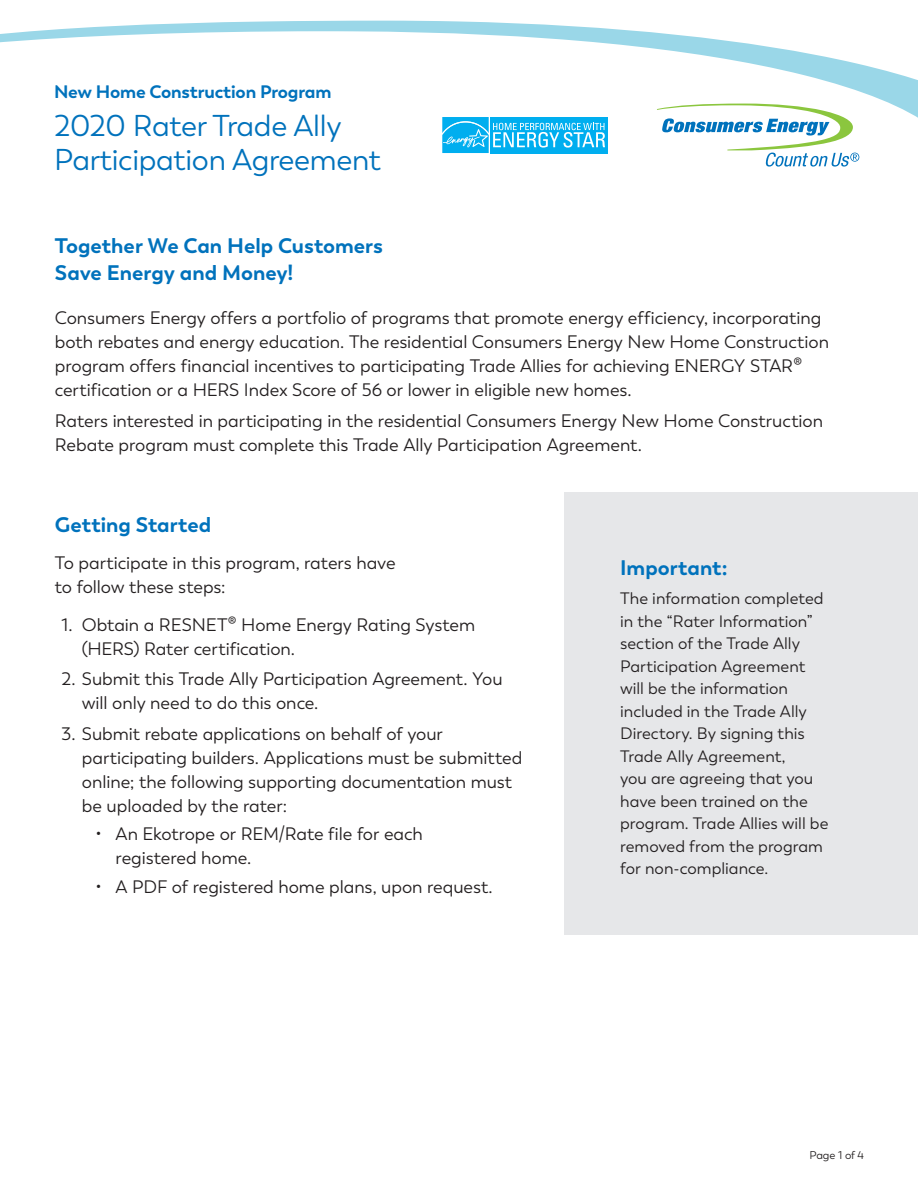
<style>
.page{position:relative;width:918px;height:1188px;background:#fff}
.page>*{position:absolute;margin:0;border:0;box-sizing:border-box;transform-origin:0 0}
.t1{font:30px/34.5px "Boston";letter-spacing:-.01em;color:#0072bc}
.t2{font:700 21px/27px "Boston";color:#0072bc}
.t3{font:18px/24px "Boston";letter-spacing:-.005em;color:#231f20}
.t4{font:700 18px "Boston";letter-spacing:-.01em;color:#0072bc}
.t5{font:16.5px/22.5px "Boston";color:#231f20}
.t6{font:11.25px "Boston";letter-spacing:-.015em;color:#231f20}
</style>
<div class="page">
<div style="left:565px;top:492px;width:353px;height:443px;background:#e6e7e9"></div>
<svg style="left:0;top:21px;width:918px;height:97px"></svg>
<svg style="left:657px;top:104px;width:202px;height:63px"></svg>
<svg style="left:441px;top:115px;width:168px;height:39px"></svg>
<svg style="left:442px;top:117px;width:163px;height:36px;background:#33bef2"></svg>
<p class="t4" style="left:54px;top:81px;width:279px">New Home Construction Program</p>
<h1 class="t1" style="left:54px;top:109px;width:328px">2020 Rater Trade Ally<br>Participation Agreement</h1>
<p class="t2" style="left:55px;top:232px;width:330px">Together We Can Help Customers<br>Save Energy and Money!</p>
<p class="t3" style="left:55px;top:306px;width:776px">Consumers Energy offers a portfolio of programs that promote energy efficiency, incorporating both rebates and energy education. The residential Consumers Energy New Home Construction program offers financial incentives to participating Trade Allies for achieving ENERGY STAR® certification or a HERS Index Score of 56 or lower in eligible new homes.</p>
<p class="t3" style="left:55px;top:409px;width:770px">Raters interested in participating in the residential Consumers Energy New Home Construction<br>Rebate program must complete this Trade Ally Participation Agreement.</p>
<p class="t2" style="left:55px;top:511px;width:158px">Getting Started</p>
<p class="t3" style="left:55px;top:551px;width:342px">To participate in this program, raters have to follow these steps:</p>
<p class="t3" style="left:82px;top:613px;width:395px;text-indent:-20px">1. Obtain a RESNET® Home Energy Rating System (HERS) Rater certification.</p>
<p class="t3" style="left:82px;top:667px;width:422px;text-indent:-20px">2. Submit this Trade Ally Participation Agreement. You will only need to do this once.</p>
<p class="t3" style="left:82px;top:722px;width:442px;text-indent:-20px">3. Submit rebate applications on behalf of your participating builders. Applications must be submitted online; the following supporting documentation must be uploaded by the rater:</p>
<p class="t3" style="left:116px;top:822px;width:309px;text-indent:-20px">• An Ekotrope or REM/Rate file for each registered home.</p>
<p class="t3" style="left:95px;top:875px;width:399px">• A PDF of registered home plans, upon request.</p>
<p class="t2" style="left:620px;top:554px;width:109px">Important:</p>
<p class="t5" style="left:620px;top:587px;width:210px">The information completed in the “Rater Information” section of the Trade Ally<br>Participation Agreement will be the information included in the Trade Ally<br>Directory. By signing this<br>Trade Ally Agreement,<br>you are agreeing that you have been trained on the program. Trade Allies will be removed from the program for non-compliance.</p>
<p class="t6" style="left:810px;top:1148px;width:56px">Page 1 of 4</p>
</div>
